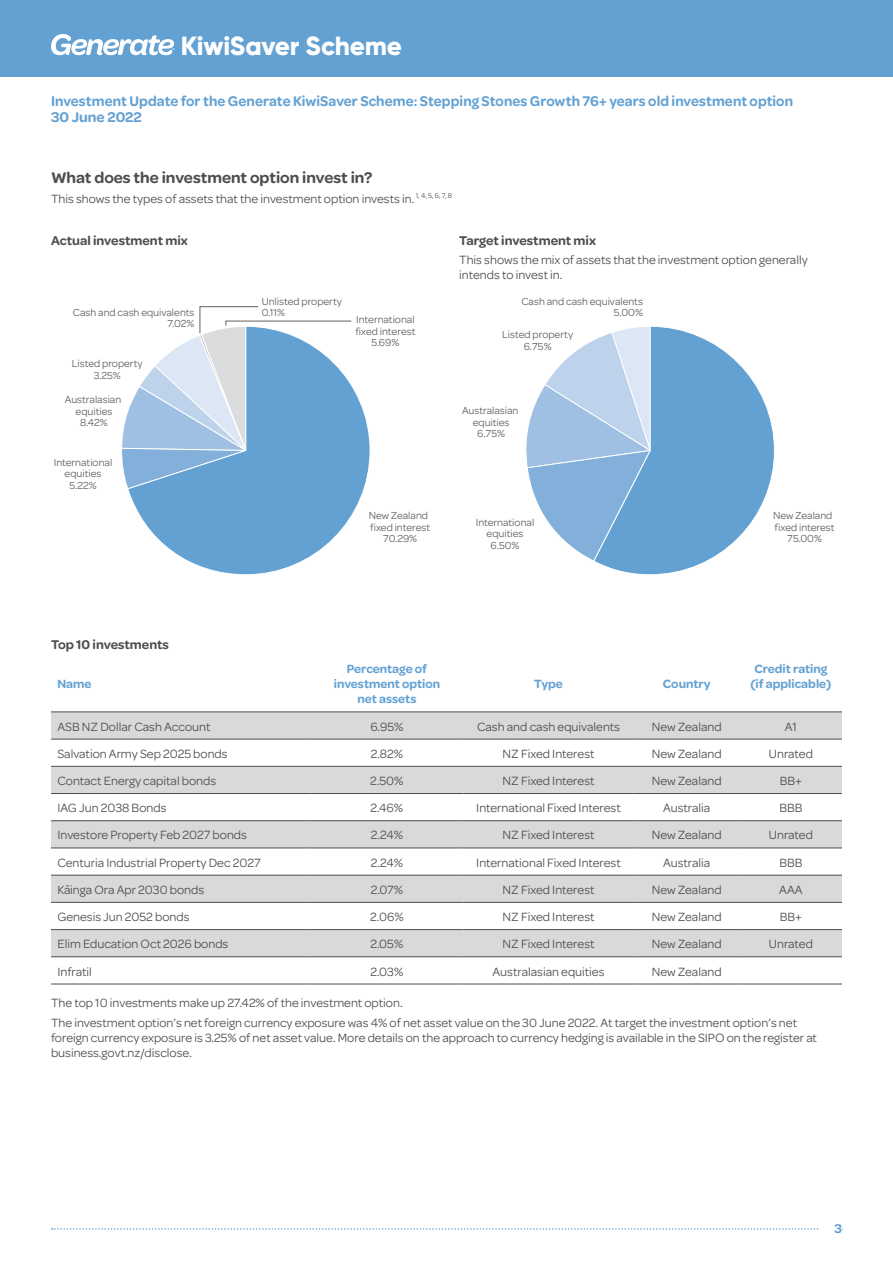
<style>
.page{position:relative;width:893px;height:1263px;background:#fff}
.page>*{position:absolute;margin:0;border:0;box-sizing:border-box;transform-origin:0 0}
.t1{font:800 26.25px "Gilroy";letter-spacing:-.01em;color:#fff}
.t2{font:600 16.5px "Omnes";color:#4d4d4f}
.t3{font:600 15px/16.5px "Omnes";letter-spacing:.005em;color:#63a1d3;scale:.96 1}
.t4{font:600 13.5px "Omnes";color:#4d4d4f}
.t5{font:600 13.5px "Omnes";color:#63a1d3}
.t6{font:12.75px/15px "Omnes";color:#4d4d4f}
.t7{font:600 12.75px/15px "Omnes";color:#63a1d3;text-align:center}
.t8{font:10.8px/11.6px "Omnes";color:#5f6062;text-align:center}
</style>
<div class="page">
<svg style="left:52px;top:1228px;width:767px;height:2px"></svg>
<div style="left:0;top:0;width:893px;height:76px;background:#63a1d3"></div>
<svg style="left:51px;top:34px;width:123px;height:21px"></svg>
<svg style="left:128px;top:387px;width:242px;height:188px"></svg>
<svg style="left:122px;top:306px;width:230px;height:184px"></svg>
<svg style="left:526px;top:341px;width:67px;height:219px"></svg>
<svg style="left:593px;top:326px;width:181px;height:249px"></svg>
<svg style="left:51px;top:713px;width:791px;height:243px;fill:#d7d9da"></svg>
<hr style="left:51px;top:712px;width:259px;height:1px;background:#4d4d4f">
<hr style="left:310px;top:712px;width:153px;height:1px;background:#4d4d4f">
<hr style="left:463px;top:712px;width:171px;height:1px;background:#4d4d4f">
<hr style="left:634px;top:712px;width:106px;height:1px;background:#4d4d4f">
<hr style="left:740px;top:712px;width:102px;height:1px;background:#4d4d4f">
<hr style="left:51px;top:739px;width:259px;height:1px;background:#4d4d4f">
<hr style="left:310px;top:739px;width:153px;height:1px;background:#4d4d4f">
<hr style="left:463px;top:739px;width:171px;height:1px;background:#4d4d4f">
<hr style="left:634px;top:739px;width:106px;height:1px;background:#4d4d4f">
<hr style="left:740px;top:739px;width:102px;height:1px;background:#4d4d4f">
<hr style="left:51px;top:766px;width:259px;height:1px;background:#4d4d4f">
<hr style="left:310px;top:766px;width:153px;height:1px;background:#4d4d4f">
<hr style="left:463px;top:766px;width:171px;height:1px;background:#4d4d4f">
<hr style="left:634px;top:766px;width:106px;height:1px;background:#4d4d4f">
<hr style="left:740px;top:766px;width:102px;height:1px;background:#4d4d4f">
<hr style="left:51px;top:793px;width:259px;height:1px;background:#4d4d4f">
<hr style="left:310px;top:793px;width:153px;height:1px;background:#4d4d4f">
<hr style="left:463px;top:793px;width:171px;height:1px;background:#4d4d4f">
<hr style="left:634px;top:793px;width:106px;height:1px;background:#4d4d4f">
<hr style="left:740px;top:793px;width:102px;height:1px;background:#4d4d4f">
<hr style="left:51px;top:820px;width:259px;height:1px;background:#4d4d4f">
<hr style="left:310px;top:820px;width:153px;height:1px;background:#4d4d4f">
<hr style="left:463px;top:820px;width:171px;height:1px;background:#4d4d4f">
<hr style="left:634px;top:820px;width:106px;height:1px;background:#4d4d4f">
<hr style="left:740px;top:820px;width:102px;height:1px;background:#4d4d4f">
<hr style="left:51px;top:848px;width:259px;height:1px;background:#4d4d4f">
<hr style="left:310px;top:848px;width:153px;height:1px;background:#4d4d4f">
<hr style="left:463px;top:848px;width:171px;height:1px;background:#4d4d4f">
<hr style="left:634px;top:848px;width:106px;height:1px;background:#4d4d4f">
<hr style="left:740px;top:848px;width:102px;height:1px;background:#4d4d4f">
<hr style="left:51px;top:875px;width:259px;height:1px;background:#4d4d4f">
<hr style="left:310px;top:875px;width:153px;height:1px;background:#4d4d4f">
<hr style="left:463px;top:875px;width:171px;height:1px;background:#4d4d4f">
<hr style="left:634px;top:875px;width:106px;height:1px;background:#4d4d4f">
<hr style="left:740px;top:875px;width:102px;height:1px;background:#4d4d4f">
<hr style="left:51px;top:902px;width:259px;height:1px;background:#4d4d4f">
<hr style="left:310px;top:902px;width:153px;height:1px;background:#4d4d4f">
<hr style="left:463px;top:902px;width:171px;height:1px;background:#4d4d4f">
<hr style="left:634px;top:902px;width:106px;height:1px;background:#4d4d4f">
<hr style="left:740px;top:902px;width:102px;height:1px;background:#4d4d4f">
<hr style="left:51px;top:929px;width:259px;height:1px;background:#4d4d4f">
<hr style="left:310px;top:929px;width:153px;height:1px;background:#4d4d4f">
<hr style="left:463px;top:929px;width:171px;height:1px;background:#4d4d4f">
<hr style="left:634px;top:929px;width:106px;height:1px;background:#4d4d4f">
<hr style="left:740px;top:929px;width:102px;height:1px;background:#4d4d4f">
<hr style="left:51px;top:956px;width:259px;height:1px;background:#4d4d4f">
<hr style="left:310px;top:956px;width:153px;height:1px;background:#4d4d4f">
<hr style="left:463px;top:956px;width:171px;height:1px;background:#4d4d4f">
<hr style="left:634px;top:956px;width:106px;height:1px;background:#4d4d4f">
<hr style="left:740px;top:956px;width:102px;height:1px;background:#4d4d4f">
<hr style="left:51px;top:984px;width:259px;height:1px;background:#4d4d4f">
<hr style="left:310px;top:984px;width:153px;height:1px;background:#4d4d4f">
<hr style="left:463px;top:984px;width:171px;height:1px;background:#4d4d4f">
<hr style="left:634px;top:984px;width:106px;height:1px;background:#4d4d4f">
<hr style="left:740px;top:984px;width:102px;height:1px;background:#4d4d4f">
<h1 class="t1" style="left:181px;top:29px;width:223px">KiwiSaver Scheme</h1>
<p class="t3" style="left:51px;top:92px;width:774px">Investment Update for the Generate KiwiSaver Scheme: Stepping Stones Growth 76+ years old investment option<br>30 June 2022</p>
<p class="t2" style="left:51px;top:168px;width:323px">What does the investment option invest in?</p>
<p class="t6" style="left:51px;top:191px;width:403px">This shows the types of assets that the investment option invests in. <sup>1,</sup> <sup>4,</sup> <sup>5,</sup> <sup>6,</sup> <sup>7,</sup> <sup>8</sup></p>
<p class="t4" style="left:51px;top:232px;width:138px">Actual investment mix</p>
<p class="t4" style="left:459px;top:232px;width:138px">Target investment mix</p>
<p class="t6" style="left:459px;top:252px;width:350px">This shows the mix of assets that the investment option generally intends to invest in.</p>
<p class="t8" style="left:73px;top:306px;width:123px;text-align:right">Cash and cash equivalents<br>7.02%</p>
<p class="t8" style="left:72px;top:358px;width:72px">Listed property<br>3.25%</p>
<p class="t8" style="left:65px;top:394px;width:58px">Australasian equities<br>8.42%</p>
<p class="t8" style="left:54px;top:456px;width:60px">International equities<br>5.22%</p>
<p class="t4" style="left:51px;top:636px;width:119px">Top 10 investments</p>
<p class="t7" style="left:57px;top:677px;width:36px">Name</p>
<p class="t8" style="left:262px;top:296px;width:82px;text-align:left">Unlisted property<br>0.11%</p>
<p class="t8" style="left:355px;top:314px;width:62px">International fixed interest<br>5.69%</p>
<p class="t8" style="left:369px;top:510px;width:63px">New Zealand fixed interest<br>70.29%</p>
<p class="t8" style="left:521px;top:296px;width:123px;text-align:right">Cash and cash equivalents<br>5.00%</p>
<p class="t8" style="left:502px;top:329px;width:72px">Listed property<br>6.75%</p>
<p class="t8" style="left:462px;top:405px;width:58px">Australasian equities<br>6.75%</p>
<p class="t8" style="left:476px;top:516px;width:60px">International equities<br>6.50%</p>
<p class="t8" style="left:773px;top:510px;width:63px">New Zealand fixed interest<br>75.00%</p>
<p class="t7" style="left:334px;top:662px;width:108px">Percentage of investment option net assets</p>
<p class="t7" style="left:534px;top:677px;width:30px">Type</p>
<p class="t7" style="left:663px;top:677px;width:49px">Country</p>
<p class="t7" style="left:750px;top:662px;width:82px">Credit rating (if applicable)</p>
<p class="t6" style="left:57px;top:719px;width:155px">ASB NZ Dollar Cash Account</p>
<p class="t6" style="left:370px;top:719px;width:35px">6.95%</p>
<p class="t6" style="left:477px;top:719px;width:145px">Cash and cash equivalents</p>
<p class="t6" style="left:652px;top:719px;width:71px">New Zealand</p>
<p class="t6" style="left:785px;top:719px;width:14px">A1</p>
<p class="t6" style="left:57px;top:746px;width:172px">Salvation Army Sep 2025 bonds</p>
<p class="t6" style="left:371px;top:746px;width:34px">2.82%</p>
<p class="t6" style="left:503px;top:746px;width:93px">NZ Fixed Interest</p>
<p class="t6" style="left:652px;top:746px;width:71px">New Zealand</p>
<p class="t6" style="left:769px;top:746px;width:46px">Unrated</p>
<p class="t6" style="left:57px;top:773px;width:160px">Contact Energy capital bonds</p>
<p class="t6" style="left:370px;top:773px;width:35px">2.50%</p>
<p class="t6" style="left:503px;top:773px;width:93px">NZ Fixed Interest</p>
<p class="t6" style="left:652px;top:773px;width:71px">New Zealand</p>
<p class="t6" style="left:780px;top:773px;width:24px">BB+</p>
<p class="t6" style="left:57px;top:800px;width:111px">IAG Jun 2038 Bonds</p>
<p class="t6" style="left:371px;top:800px;width:34px">2.46%</p>
<p class="t6" style="left:476px;top:800px;width:146px">International Fixed Interest</p>
<p class="t6" style="left:663px;top:800px;width:49px">Australia</p>
<p class="t6" style="left:779px;top:800px;width:25px">BBB</p>
<p class="t6" style="left:57px;top:828px;width:191px">Investore Property Feb 2027 bonds</p>
<p class="t6" style="left:371px;top:828px;width:34px">2.24%</p>
<p class="t6" style="left:503px;top:828px;width:93px">NZ Fixed Interest</p>
<p class="t6" style="left:652px;top:828px;width:71px">New Zealand</p>
<p class="t6" style="left:769px;top:828px;width:46px">Unrated</p>
<p class="t6" style="left:57px;top:855px;width:205px">Centuria Industrial Property Dec 2027</p>
<p class="t6" style="left:371px;top:855px;width:34px">2.24%</p>
<p class="t6" style="left:476px;top:855px;width:146px">International Fixed Interest</p>
<p class="t6" style="left:663px;top:855px;width:49px">Australia</p>
<p class="t6" style="left:779px;top:855px;width:25px">BBB</p>
<p class="t6" style="left:57px;top:882px;width:148px">Ka-inga Ora Apr 2030 bonds</p>
<p class="t6" style="left:371px;top:882px;width:34px">2.07%</p>
<p class="t6" style="left:503px;top:882px;width:93px">NZ Fixed Interest</p>
<p class="t6" style="left:652px;top:882px;width:71px">New Zealand</p>
<p class="t6" style="left:779px;top:882px;width:25px">AAA</p>
<p class="t6" style="left:57px;top:909px;width:134px">Genesis Jun 2052 bonds</p>
<p class="t6" style="left:370px;top:909px;width:35px">2.06%</p>
<p class="t6" style="left:503px;top:909px;width:93px">NZ Fixed Interest</p>
<p class="t6" style="left:652px;top:909px;width:71px">New Zealand</p>
<p class="t6" style="left:780px;top:909px;width:24px">BB+</p>
<p class="t6" style="left:57px;top:936px;width:173px">Elim Education Oct 2026 bonds</p>
<p class="t6" style="left:370px;top:936px;width:34px">2.05%</p>
<p class="t6" style="left:503px;top:936px;width:93px">NZ Fixed Interest</p>
<p class="t6" style="left:652px;top:936px;width:71px">New Zealand</p>
<p class="t6" style="left:769px;top:936px;width:46px">Unrated</p>
<p class="t6" style="left:57px;top:964px;width:36px">Infratil</p>
<p class="t6" style="left:370px;top:964px;width:34px">2.03%</p>
<p class="t6" style="left:493px;top:964px;width:113px">Australasian equities</p>
<p class="t6" style="left:652px;top:964px;width:71px">New Zealand</p>
<p class="t6" style="left:51px;top:994px;width:748px;line-height:19.2px">The top 10 investments make up 27.42% of the investment option.<br>The investment option’s net foreign currency exposure was 4% of net asset value on the 30 June 2022. At target the investment option’s net</p>
<p class="t6" style="left:51px;top:1030px;width:767px">foreign currency exposure is 3.25% of net asset value. More details on the approach to currency hedging is available in the SIPO on the register at business.govt.nz/disclose.</p>
<p class="t5" style="left:834px;top:1221px;width:9px">3</p>
</div>
